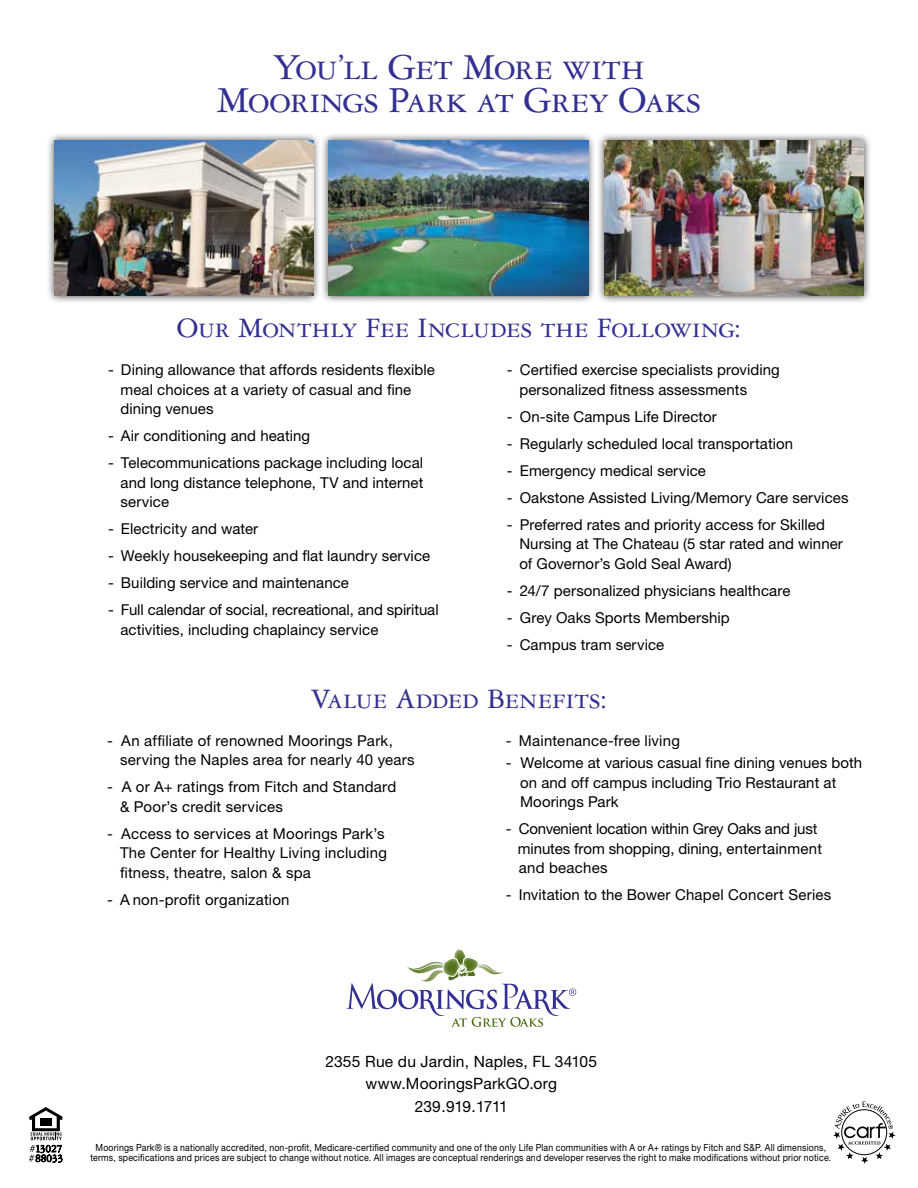
<style>
.page{position:relative;width:918px;height:1188px;background:#fff}
.page>*{position:absolute;margin:0;border:0;box-sizing:border-box;transform-origin:0 0}
.t1{font:39px/33px "Garamond 3 LT Std";letter-spacing:-.015em;color:#333092;text-align:center}
.t2{font:30px "Garamond 3 LT Std";letter-spacing:-.005em;color:#333092}
.t3{font:15.6px/22.6px "Helvetica Neue LT Std";letter-spacing:.015em;color:#000;text-align:center}
.t4{font:15px/19.5px "Helvetica Neue LT Std";letter-spacing:.005em;color:#000}
.t5{font:9.9px/10.5px "Helvetica Neue LT Std";letter-spacing:.02em;color:#000;text-align:center;scale:.89 1}
</style>
<div class="page">
<div style="left:320px;top:132px;width:276px;height:172px;background:#000;opacity:.75"></div>
<img style="left:329px;top:140px;width:259px;height:156px">
<div style="left:596px;top:132px;width:276px;height:172px;background:#000;opacity:.75"></div>
<img style="left:605px;top:140px;width:259px;height:156px">
<div style="left:46px;top:132px;width:276px;height:172px;background:#000;opacity:.75"></div>
<img style="left:54px;top:140px;width:259px;height:156px">
<svg style="left:347px;top:949px;width:229px;height:78px"></svg>
<svg style="left:833px;top:1102px;width:63px;height:62px"></svg>
<svg style="left:29px;top:1107px;width:33px;height:56px"></svg>
<h1 class="t1" style="left:217px;top:51px;width:486px">You’ll Get More with<br>Moorings Park at Grey Oaks</h1>
<h2 class="t2" style="left:177px;top:312px;width:566px">Our Monthly Fee Includes the Following:</h2>
<p class="t4" style="left:121px;top:360px;width:316px;text-indent:-13px">- Dining allowance that affords residents flexible meal choices at a variety of casual and fine dining venues</p>
<p class="t4" style="left:108px;top:426px;width:204px">- Air conditioning and heating</p>
<p class="t4" style="left:121px;top:453px;width:304px;text-align:justify;text-indent:-13px">- Telecommunications package including local and long distance telephone, TV and internet service</p>
<p class="t4" style="left:108px;top:519px;width:152px">- Electricity and water</p>
<p class="t4" style="left:108px;top:546px;width:324px">- Weekly housekeeping and flat laundry service</p>
<p class="t4" style="left:108px;top:573px;width:243px">- Building service and maintenance</p>
<p class="t4" style="left:121px;top:600px;width:320px;text-indent:-13px">- Full calendar of social, recreational, and spiritual activities, including chaplaincy service</p>
<p class="t4" style="left:519px;top:360px;width:262px;text-indent:-13px">- Certified exercise specialists providing personalized fitness assessments</p>
<p class="t4" style="left:507px;top:406px;width:211px">- On-site Campus Life Director</p>
<p class="t4" style="left:507px;top:433px;width:288px">- Regularly scheduled local transportation</p>
<p class="t4" style="left:507px;top:460px;width:201px">- Emergency medical service</p>
<p class="t4" style="left:507px;top:487px;width:343px">- Oakstone Assisted Living/Memory Care services</p>
<p class="t4" style="left:519px;top:514px;width:325px;text-indent:-13px">- Preferred rates and priority access for Skilled<br>Nursing at The Chateau (5 star rated and winner of Governor’s Gold Seal Award)</p>
<p class="t4" style="left:507px;top:580px;width:285px">- 24/7 personalized physicians healthcare</p>
<p class="t4" style="left:507px;top:607px;width:224px">- Grey Oaks Sports Membership</p>
<p class="t4" style="left:507px;top:634px;width:159px">- Campus tram service</p>
<h2 class="t2" style="left:311px;top:682px;width:298px">Value Added Benefits:</h2>
<p class="t4" style="left:120px;top:730px;width:296px;text-indent:-13px">- An affiliate of renowned Moorings Park, serving the Naples area for nearly 40 years</p>
<p class="t4" style="left:120px;top:777px;width:278px;text-indent:-13px">- A or A+ ratings from Fitch and Standard &amp; Poor’s credit services</p>
<p class="t4" style="left:120px;top:823px;width:268px;text-indent:-13px">- Access to services at Moorings Park’s<br>The Center for Healthy Living including fitness, theatre, salon &amp; spa</p>
<p class="t4" style="left:107px;top:889px;width:184px">- A non-profit organization</p>
<p class="t4" style="left:506px;top:730px;width:176px">- Maintenance-free living</p>
<p class="t4" style="left:520px;top:753px;width:343px;text-indent:-14px">- Welcome at various casual fine dining venues both on and off campus including Trio Restaurant at<br>Moorings Park</p>
<p class="t4" style="left:518px;top:819px;width:306px;text-indent:-12px">- Convenient location within Grey Oaks and just minutes from shopping, dining, entertainment and beaches</p>
<p class="t4" style="left:506px;top:885px;width:327px">- Invitation to the Bower Chapel Concert Series</p>
<p class="t3" style="left:325px;top:1050px;width:273px">2355 Rue du Jardin, Naples, FL 34105 www.MooringsParkGO.org<br>239.919.1711</p>
<p class="t5" style="left:90px;top:1142px;width:834px">Moorings Park® is a nationally accredited, non-profit, Medicare-certified community and one of the only Life Plan communities with A or A+ ratings by Fitch and S&amp;P. All dimensions, terms, specifications and prices are subject to change without notice. All images are conceptual renderings and developer reserves the right to make modifications without prior notice.</p>
</div>
